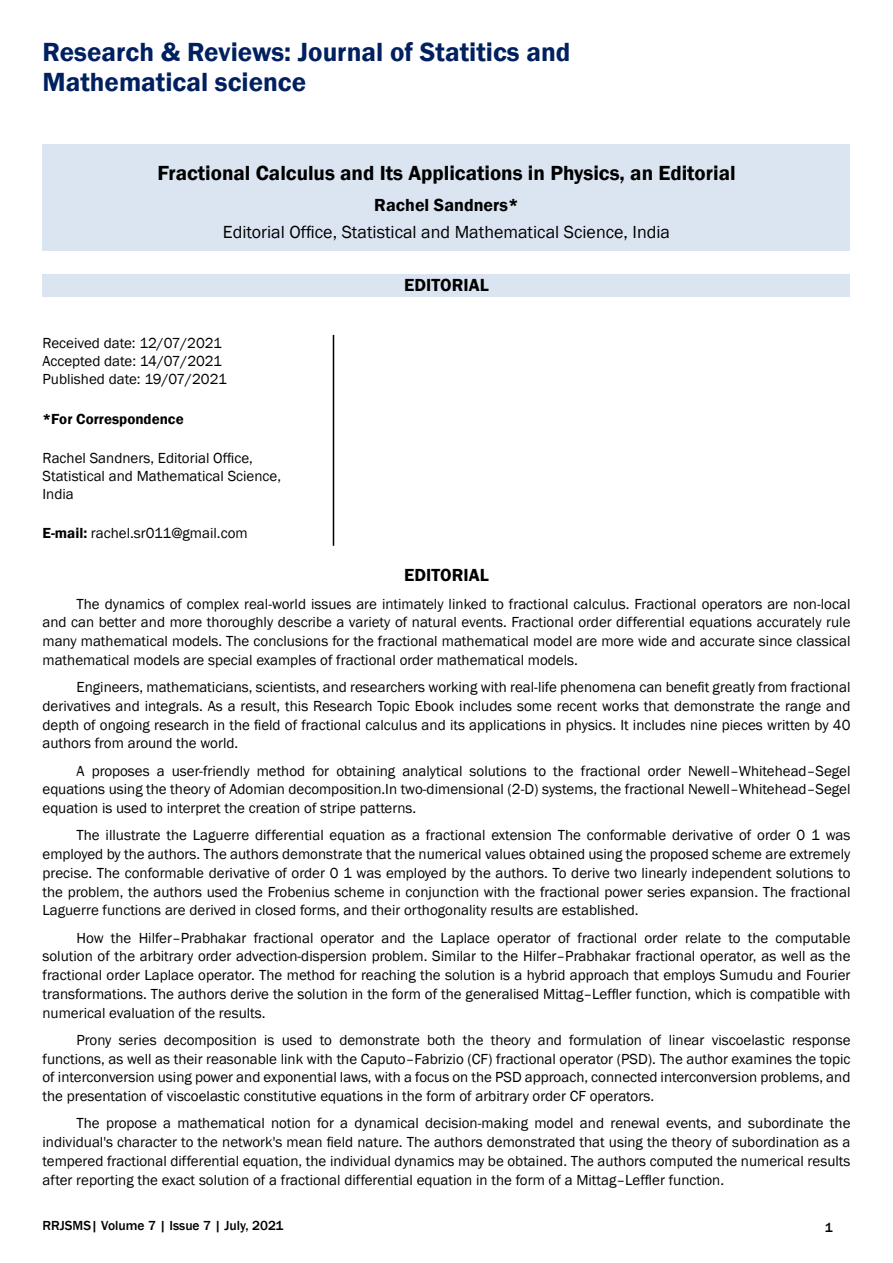
<style>
.page{position:relative;width:893px;height:1263px;background:#fff}
.page>*{position:absolute;margin:0;border:0;box-sizing:border-box;transform-origin:0 0}
.t1{font:600 27px/29.4px "Franklin Gothic";color:#002060}
.t2{font:600 21px "Franklin Gothic";color:#000}
.t3{font:18px "Franklin Gothic";color:#000}
.t4{font:600 18px "Franklin Gothic";color:#000}
.t5{font:15px/18.8px "Franklin Gothic";color:#000;text-align:justify}
.t6{font:600 15px "Franklin Gothic";color:#000}
.t7{font:500 13.5px "Franklin Gothic";color:#000}
.s1{font-weight:600}
</style>
<div class="page">
<div style="left:43px;top:144px;width:807px;height:107px;background:#dbe5f1"></div>
<div style="left:43px;top:274px;width:807px;height:23px;background:#dbe5f1"></div>
<hr style="left:333px;top:335px;width:1px;height:211px;background:#000">
<h1 class="t1" style="left:43px;top:38px;width:529px">Research &amp; Reviews: Journal of Statitics and<br>Mathematical science</h1>
<h2 class="t2" style="left:157px;top:160px;width:580px">Fractional Calculus and Its Applications in Physics, an Editorial</h2>
<p class="t4" style="left:374px;top:194px;width:146px">Rachel Sandners*</p>
<p class="t3" style="left:223px;top:221px;width:449px">Editorial Office, Statistical and Mathematical Science, India</p>
<p class="t4" style="left:404px;top:274px;width:86px">EDITORIAL</p>
<p class="t5" style="left:43px;top:335px;width:186px;line-height:18px;text-align:left">Received date: 12/07/2021<br>Accepted date: 14/07/2021<br>Published date: 19/07/2021</p>
<p class="t6" style="left:43px;top:409px;width:143px">*For Correspondence</p>
<p class="t5" style="left:43px;top:449px;width:240px;line-height:18px;text-align:left">Rachel Sandners, Editorial Office,<br>Statistical and Mathematical Science,<br>India</p>
<p class="t5" style="left:43px;top:524px;width:207px"><span class="s1">E-mail:</span> rachel.sr011@gmail.com</p>
<p class="t4" style="left:404px;top:564px;width:86px">EDITORIAL</p>
<p class="t5" style="left:43px;top:595px;width:809px;text-indent:34px">The dynamics of complex real-world issues are intimately linked to fractional calculus. Fractional operators are non-local and can better and more thoroughly describe a variety of natural events. Fractional order differential equations accurately rule many mathematical models. The conclusions for the fractional mathematical model are more wide and accurate since classical mathematical models are special examples of fractional order mathematical models.</p>
<p class="t5" style="left:43px;top:678px;width:809px;text-indent:34px">Engineers, mathematicians, scientists, and researchers working with real-life phenomena can benefit greatly from fractional derivatives and integrals. As a result, this Research Topic Ebook includes some recent works that demonstrate the range and depth of ongoing research in the field of fractional calculus and its applications in physics. It includes nine pieces written by 40 authors from around the world.</p>
<p class="t5" style="left:43px;top:762px;width:809px;text-indent:34px">A proposes a user-friendly method for obtaining analytical solutions to the fractional order Newell–Whitehead–Segel equations using the theory of Adomian decomposition.In two-dimensional (2-D) systems, the fractional Newell–Whitehead–Segel equation is used to interpret the creation of stripe patterns.</p>
<p class="t5" style="left:43px;top:826px;width:809px;text-indent:34px">The illustrate the Laguerre differential equation as a fractional extension The conformable derivative of order 0 1 was employed by the authors. The authors demonstrate that the numerical values obtained using the proposed scheme are extremely precise. The conformable derivative of order 0 1 was employed by the authors. To derive two linearly independent solutions to the problem, the authors used the Frobenius scheme in conjunction with the fractional power series expansion. The fractional Laguerre functions are derived in closed forms, and their orthogonality results are established.</p>
<p class="t5" style="left:43px;top:929px;width:809px;text-indent:34px">How the Hilfer–Prabhakar fractional operator and the Laplace operator of fractional order relate to the computable solution of the arbitrary order advection-dispersion problem. Similar to the Hilfer–Prabhakar fractional operator, as well as the fractional order Laplace operator. The method for reaching the solution is a hybrid approach that employs Sumudu and Fourier transformations. The authors derive the solution in the form of the generalised Mittag–Leffler function, which is compatible with numerical evaluation of the results.</p>
<p class="t5" style="left:43px;top:1031px;width:809px;text-indent:34px">Prony series decomposition is used to demonstrate both the theory and formulation of linear viscoelastic response functions, as well as their reasonable link with the Caputo–Fabrizio (CF) fractional operator (PSD). The author examines the topic of interconversion using power and exponential laws, with a focus on the PSD approach, connected interconversion problems, and the presentation of viscoelastic constitutive equations in the form of arbitrary order CF operators.</p>
<p class="t5" style="left:43px;top:1114px;width:809px;text-indent:34px">The propose a mathematical notion for a dynamical decision-making model and renewal events, and subordinate the individual's character to the network's mean field nature. The authors demonstrated that using the theory of subordination as a tempered fractional differential equation, the individual dynamics may be obtained. The authors computed the numerical results after reporting the exact solution of a fractional differential equation in the form of a Mittag–Leffler function.</p>
<p class="t7" style="left:43px;top:1217px;width:243px">RRJSMS| Volume 7 | Issue 7 | July, 2021</p>
<p class="t7" style="left:825px;top:1219px;width:9px">1</p>
</div>
